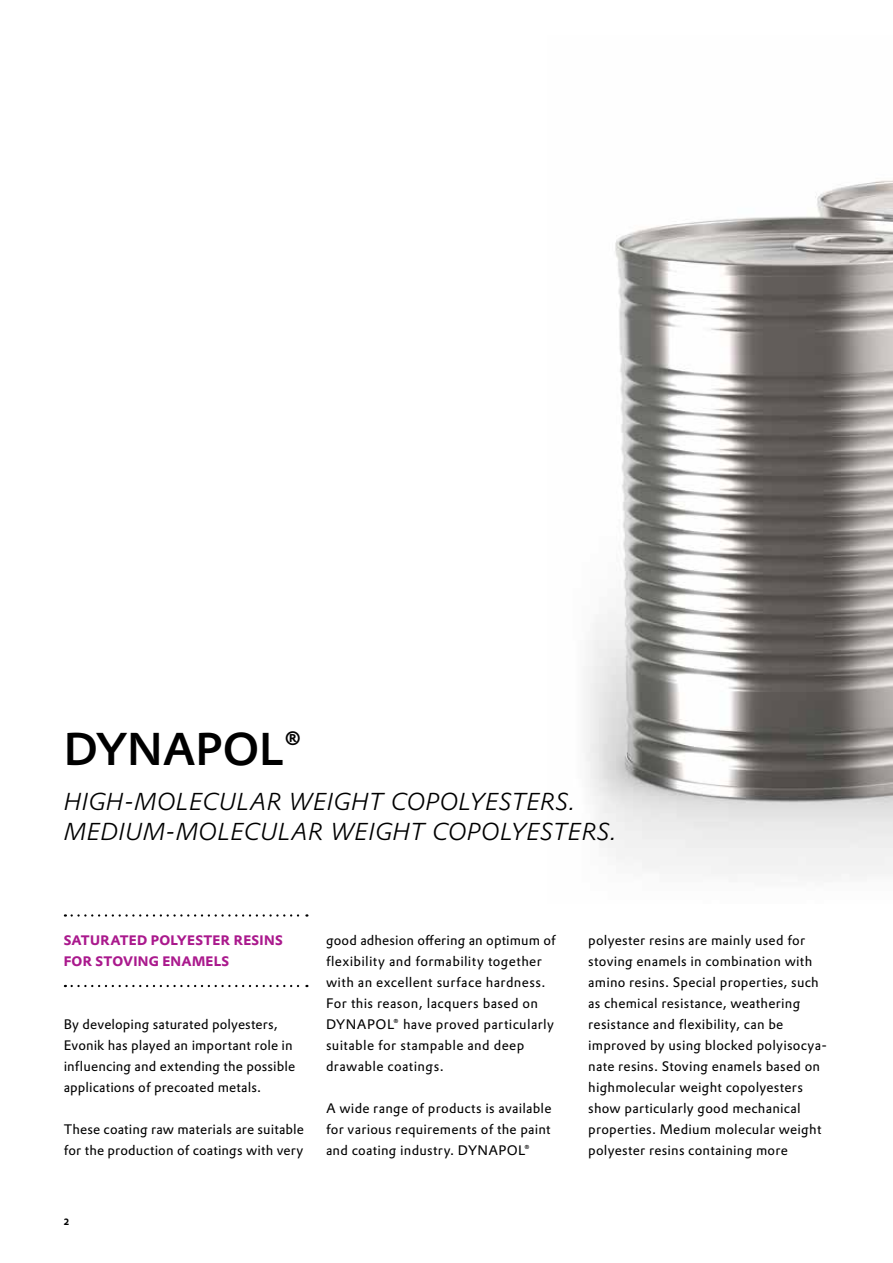
<style>
.page{position:relative;width:893px;height:1263px;background:#fff}
.page>*{position:absolute;margin:0;border:0;box-sizing:border-box;transform-origin:0 0}
.t1{font:500 45px "Evonik Prokyon";letter-spacing:-.01em;color:#000}
.t2{font:italic 300 24px/30px "Evonik Prokyon";letter-spacing:.02em;color:#000}
.t3{font:13.5px/21px "Evonik Prokyon";letter-spacing:.02em;color:#000}
.t4{font:700 13.5px/21px "Evonik Prokyon";letter-spacing:.015em;color:#aa198d}
.t5{font:700 9px "Evonik Prokyon";color:#000}
</style>
<div class="page">
<img style="left:586px;top:180px;width:307px;height:697px">
<svg style="left:72px;top:914px;width:235px;height:3px"></svg>
<svg style="left:72px;top:985px;width:235px;height:2px"></svg>
<h1 class="t1" style="left:64px;top:714px;width:240px">DYNAPOL®</h1>
<h2 class="t2" style="left:64px;top:785px;width:553px">HIGH-MOLECULAR WEIGHT COPOLYESTERS.<br>MEDIUM-MOLECULAR WEIGHT COPOLYESTERS.</h2>
<p class="t4" style="left:64px;top:929px;width:221px">SATURATED POLYESTER RESINS<br>FOR STOVING ENAMELS</p>
<p class="t3" style="left:64px;top:1013px;width:233px">By developing saturated polyesters, Evonik has played an important role in influencing and extending the possible applications of precoated metals.</p>
<p class="t3" style="left:64px;top:1118px;width:242px">These coating raw materials are suitable for the production of coatings with very</p>
<p class="t3" style="left:326px;top:929px;width:231px">good adhesion offering an optimum of flexibility and formability together with an excellent surface hardness.<br>For this reason, lacquers based on DYNAPOL® have proved particularly suitable for stampable and deep drawable coatings.</p>
<p class="t3" style="left:326px;top:1097px;width:227px;text-align:justify">A wide range of products is available for various requirements of the paint and coating industry. DYNAPOL®</p>
<p class="t5" style="left:64px;top:1214px;width:7px">2</p>
<p class="t3" style="left:588px;top:929px;width:240px">polyester resins are mainly used for stoving enamels in combination with amino resins. Special properties, such as chemical resistance, weathering resistance and flexibility, can be improved by using blocked polyisocya&shy;nate resins. Stoving enamels based on highmolecular weight copolyesters show particularly good mechanical properties. Medium molecular weight polyester resins containing more</p>
</div>
